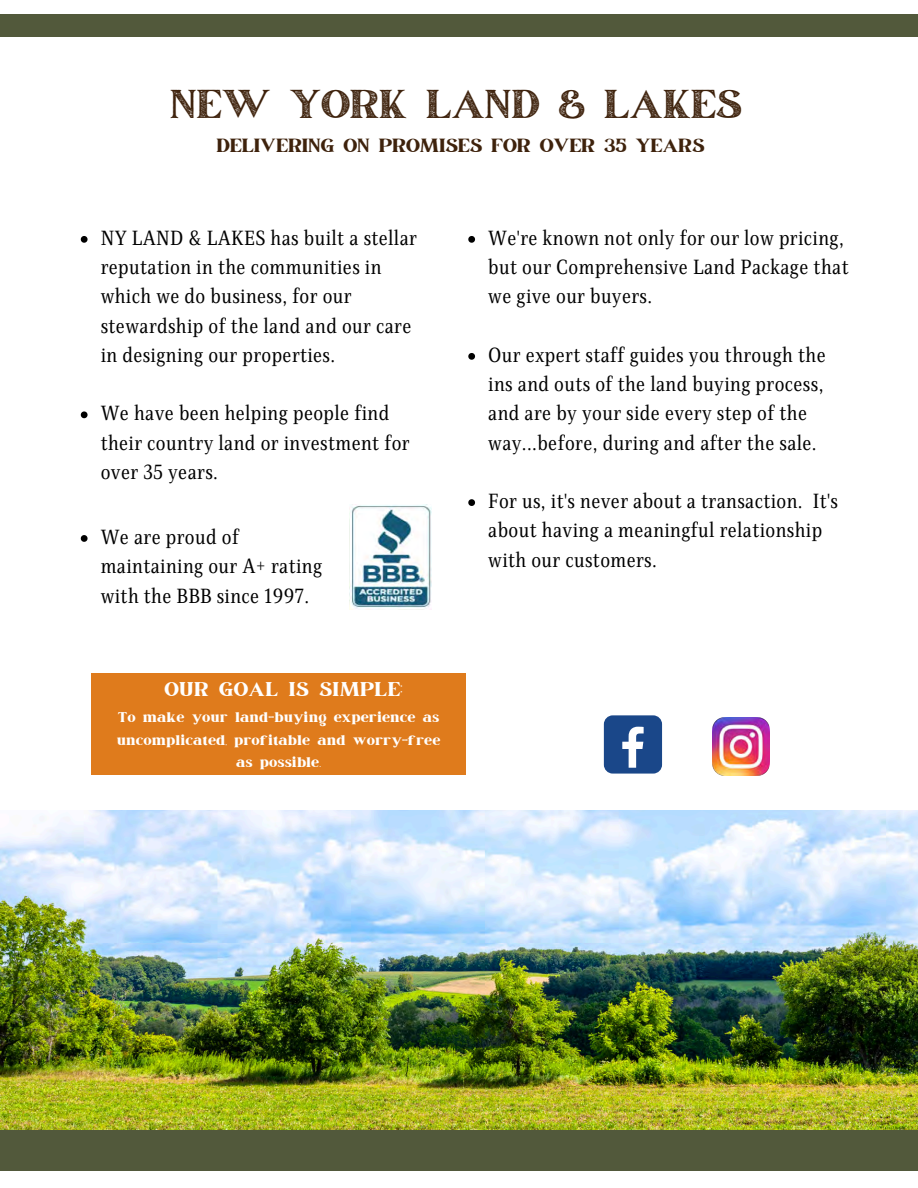
<style>
.page{position:relative;width:918px;height:1188px;background:#fff}
.page>*{position:absolute;margin:0;border:0;box-sizing:border-box;transform-origin:0 0}
.t1{font:48px "March Rough";color:#3e220c}
.t2{font:23.7px "March";letter-spacing:.02em;color:#fff}
.t3{font:22.8px "March";color:#3e220c}
.t4{font:21px/29.2px "Singel";letter-spacing:.02em;color:#000}
.t5{font:16.8px/22.5px "March";letter-spacing:.02em;color:#fff}
</style>
<div class="page">
<img style="left:0;top:810px;width:918px;height:320px">
<div style="left:0;top:1130px;width:918px;height:41px;background:#52593b"></div>
<div style="left:0;top:14px;width:918px;height:23px;background:#52593b"></div>
<img style="left:349px;top:504px;width:82px;height:106px">
<div style="left:604px;top:715px;width:58px;height:59px;background:#1a4789;border-radius:9px"></div>
<svg style="left:622px;top:727px;width:22px;height:41px"></svg>
<img style="left:713px;top:718px;width:57px;height:57px">
<div style="left:92px;top:673px;width:374px;height:102px;background:#df7b1c"></div>
<svg style="left:468px;top:236px;width:7px;height:7px"></svg>
<svg style="left:468px;top:353px;width:7px;height:7px"></svg>
<svg style="left:468px;top:499px;width:7px;height:7px"></svg>
<svg style="left:81px;top:535px;width:7px;height:7px"></svg>
<svg style="left:81px;top:236px;width:7px;height:7px"></svg>
<svg style="left:81px;top:411px;width:7px;height:7px"></svg>
<p class="t1" style="left:171px;top:82px;width:573px">NEW YORK LAND &amp; LAKES</p>
<p class="t3" style="left:217px;top:135px;width:489px">DELIVERING ON PROMISES FOR OVER 35 YEARS</p>
<p class="t4" style="left:101px;top:224px;width:318px">NY LAND &amp; LAKES has built a stellar reputation in the communities in which we do business, for our stewardship of the land and our care in designing our properties.</p>
<p class="t4" style="left:101px;top:399px;width:310px">We have been helping people find their country land or investment for over 35 years.</p>
<p class="t4" style="left:101px;top:523px;width:223px">We are proud of maintaining our A+ rating with the BBB since 1997.</p>
<p class="t2" style="left:165px;top:678px;width:239px">OUR GOAL IS SIMPLE:</p>
<p class="t5" style="left:117px;top:707px;width:325px">To make your land-buying experience as uncomplicated, profitable and worry-free</p>
<p class="t5" style="left:237px;top:752px;width:86px">as possible.</p>
<p class="t4" style="left:488px;top:224px;width:362px">We're known not only for our low pricing, but our Comprehensive Land Package that we give our buyers.</p>
<p class="t4" style="left:488px;top:341px;width:339px">Our expert staff guides you through the ins and outs of the land buying process, and are by your side every step of the way...before, during and after the sale.</p>
<p class="t4" style="left:488px;top:487px;width:351px">For us, it's never about a transaction. It's about having a meaningful relationship with our customers.</p>
</div>
